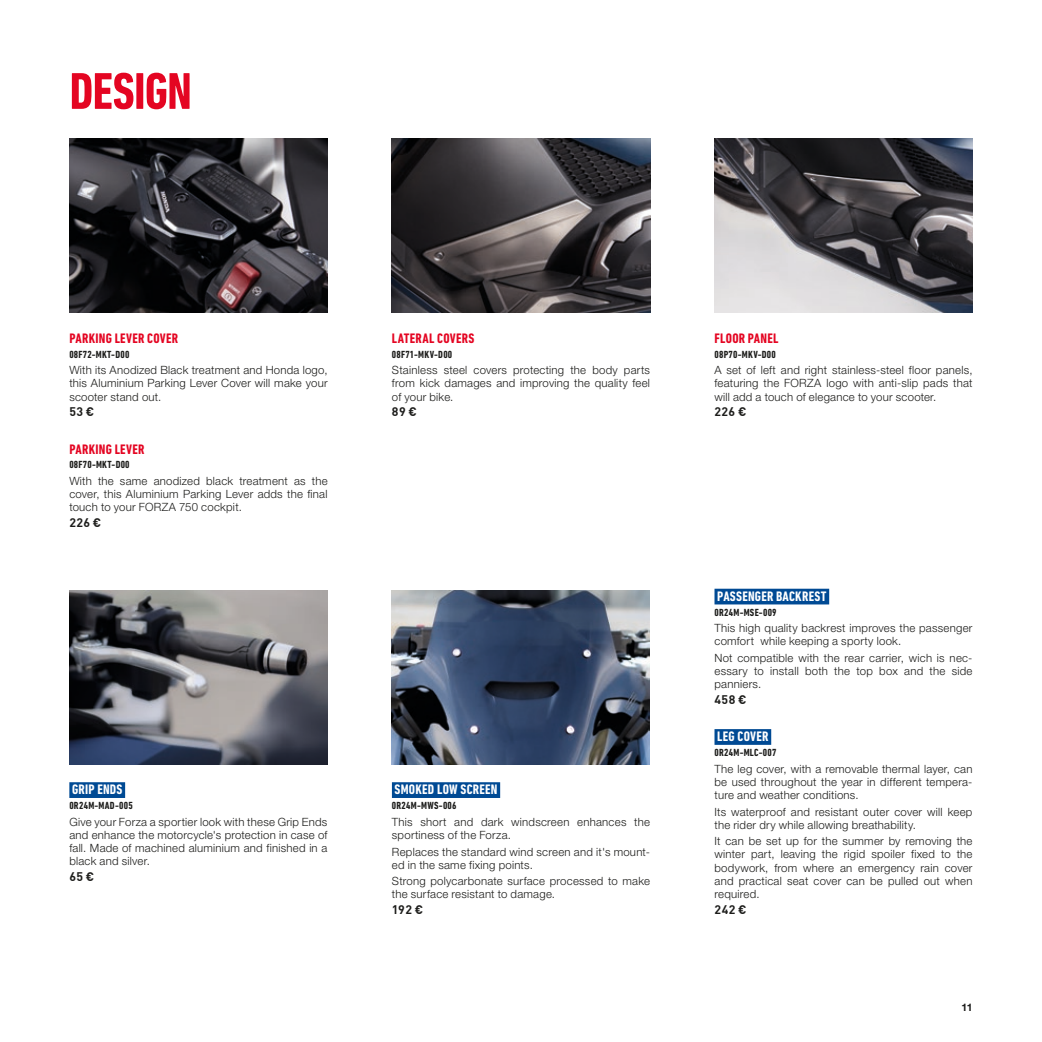
<style>
.page{position:relative;width:1042px;height:1042px;background:#fff}
.page>*{position:absolute;margin:0;border:0;box-sizing:border-box;transform-origin:0 0}
.t1{font:700 condensed 52.5px "DIN Next LT Pro";letter-spacing:-.02em;color:#e40522}
.t2{font:700 condensed 14px "DIN Next LT Pro";letter-spacing:.02em;color:#e40522}
.t3{font:700 condensed 14px "DIN Next LT Pro";letter-spacing:.015em;color:#fff}
.t4{font:700 12.25px "DIN Offc Pro";letter-spacing:.03em;color:#1d1d1b}
.t5{font:300 11.38px/13.1px "Helvetica Neue";letter-spacing:.02em;color:#1d1d1b;text-align:justify}
.t6{font:700 condensed 10.5px "DIN Next LT Pro";letter-spacing:.025em;color:#1d1d1b}
.t7{font:700 10.5px "Helvetica Neue";color:#1d1d1b}
</style>
<div class="page">
<img style="left:69px;top:139px;width:258px;height:174px">
<img style="left:714px;top:139px;width:258px;height:174px">
<img style="left:392px;top:139px;width:258px;height:174px">
<img style="left:69px;top:590px;width:258px;height:174px">
<img style="left:392px;top:590px;width:258px;height:174px">
<div style="left:69px;top:782px;width:56px;height:16px;background:#004a94"></div>
<div style="left:392px;top:782px;width:108px;height:16px;background:#004a94"></div>
<div style="left:714px;top:589px;width:115px;height:15px;background:#004a94"></div>
<div style="left:714px;top:729px;width:57px;height:16px;background:#004a94"></div>
<h1 class="t1" style="left:69px;top:61px;width:124px">DESIGN</h1>
<p class="t2" style="left:69px;top:330px;width:110px">PARKING LEVER COVER</p>
<p class="t6" style="left:69px;top:348px;width:62px">08F72-MKT-D00</p>
<p class="t5" style="left:69px;top:363px;width:260px">With its Anodized Black treatment and Honda logo, this Aluminium Parking Lever Cover will make your scooter stand out.</p>
<p class="t4" style="left:69px;top:402px;width:26px">53 €</p>
<p class="t2" style="left:69px;top:441px;width:77px">PARKING LEVER</p>
<p class="t6" style="left:69px;top:459px;width:62px">08F70-MKT-D00</p>
<p class="t5" style="left:69px;top:474px;width:260px">With the same anodized black treatment as the cover, this Aluminium Parking Lever adds the final touch to your FORZA 750 cockpit.</p>
<p class="t4" style="left:69px;top:513px;width:33px">226 €</p>
<p class="t2" style="left:392px;top:330px;width:84px">LATERAL COVERS</p>
<p class="t6" style="left:392px;top:348px;width:62px">08F71-MKV-D00</p>
<p class="t5" style="left:392px;top:363px;width:259px">Stainless steel covers protecting the body parts from kick damages and improving the quality feel of your bike.</p>
<p class="t4" style="left:392px;top:402px;width:26px">89 €</p>
<p class="t3" style="left:72px;top:782px;width:52px">GRIP ENDS</p>
<p class="t6" style="left:69px;top:799px;width:65px">0R24M-MAD-005</p>
<p class="t5" style="left:69px;top:815px;width:259px">Give your Forza a sportier look with these Grip Ends and enhance the motorcycle's protection in case of fall. Made of machined aluminium and finished in a black and silver.</p>
<p class="t4" style="left:69px;top:867px;width:26px">65 €</p>
<p class="t3" style="left:395px;top:782px;width:104px">SMOKED LOW SCREEN</p>
<p class="t6" style="left:392px;top:799px;width:66px">0R24M-MWS-006</p>
<p class="t5" style="left:392px;top:815px;width:259px">This short and dark windscreen enhances the sportiness of the Forza.</p>
<p class="t5" style="left:392px;top:844px;width:259px">Replaces the standard wind screen and it's mount&shy;ed in the same fixing points.</p>
<p class="t5" style="left:392px;top:874px;width:259px">Strong polycarbonate surface processed to make the surface resistant to damage.</p>
<p class="t4" style="left:392px;top:900px;width:33px">192 €</p>
<p class="t2" style="left:714px;top:330px;width:66px">FLOOR PANEL</p>
<p class="t6" style="left:714px;top:348px;width:63px">08P70-MKV-D00</p>
<p class="t5" style="left:714px;top:363px;width:259px">A set of left and right stainless-steel floor panels, featuring the FORZA logo with anti-slip pads that will add a touch of elegance to your scooter.</p>
<p class="t4" style="left:714px;top:402px;width:33px">226 €</p>
<p class="t3" style="left:717px;top:588px;width:111px">PASSENGER BACKREST</p>
<p class="t6" style="left:714px;top:606px;width:64px">0R24M-MSE-009</p>
<p class="t5" style="left:714px;top:621px;width:259px">This high quality backrest improves the passenger comfort while keeping a sporty look.</p>
<p class="t5" style="left:714px;top:651px;width:259px">Not compatible with the rear carrier, wich is nec&shy;essary to install both the top box and the side panniers.</p>
<p class="t4" style="left:714px;top:690px;width:34px">458 €</p>
<p class="t3" style="left:717px;top:728px;width:53px">LEG COVER</p>
<p class="t6" style="left:714px;top:746px;width:63px">0R24M-MLC-007</p>
<p class="t5" style="left:714px;top:762px;width:259px">The leg cover, with a removable thermal layer, can be used throughout the year in different tempera&shy;ture and weather conditions.</p>
<p class="t5" style="left:714px;top:805px;width:259px">Its waterproof and resistant outer cover will keep the rider dry while allowing breathability.</p>
<p class="t5" style="left:714px;top:834px;width:259px">It can be set up for the summer by removing the winter part, leaving the rigid spoiler fixed to the bodywork, from where an emergency rain cover and practical seat cover can be pulled out when required.</p>
<p class="t4" style="left:714px;top:899px;width:34px">242 €</p>
<p class="t7" style="left:961px;top:1001px;width:13px">11</p>
</div>
